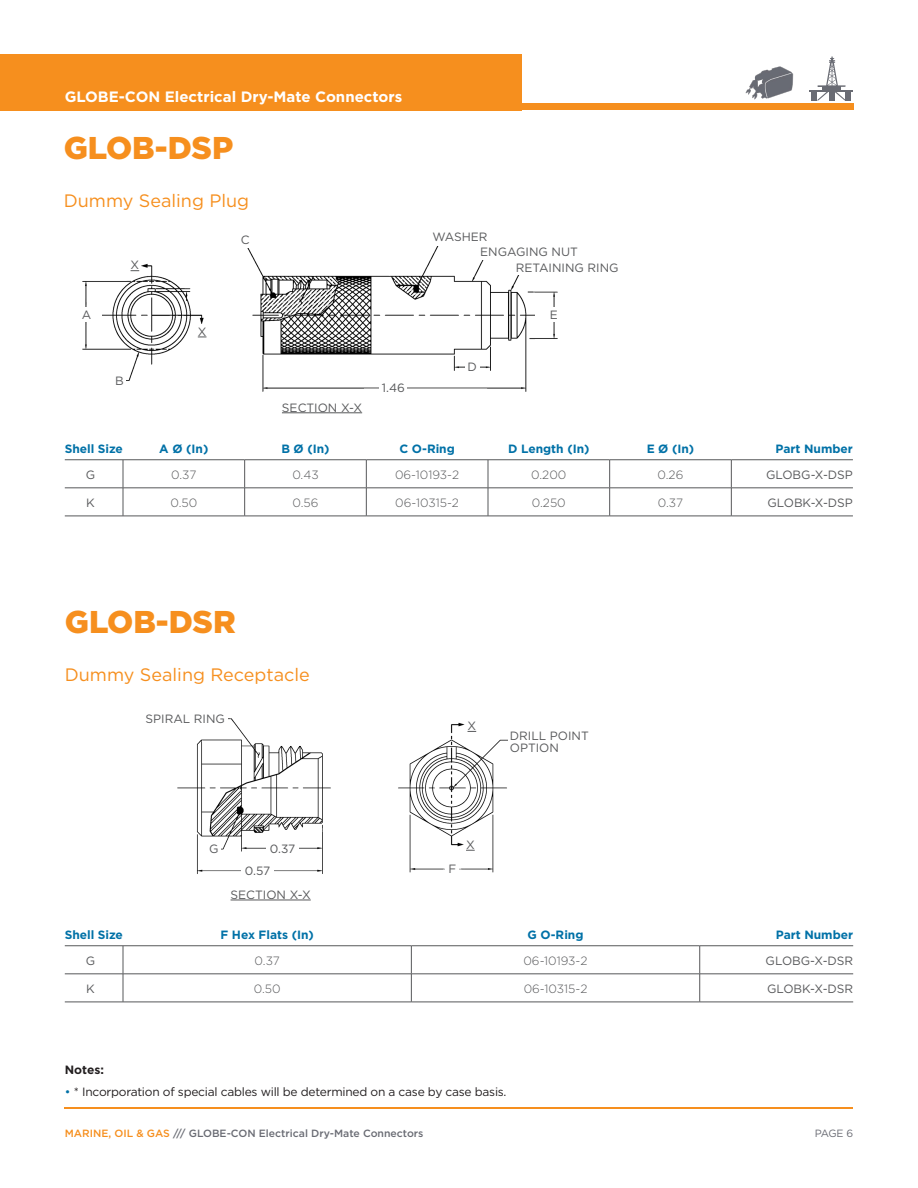
<style>
.page{position:relative;width:918px;height:1188px;background:#fff}
.page>*{position:absolute;margin:0;border:0;box-sizing:border-box;transform-origin:0 0}
.B_Body_Headline_2_Or{font:900 31.5px "Gotham";color:#f68f1e}
.B_Body_Headline_2_Or-2{font:18px "Gotham";color:#f68f1e}
.t1{font:700 15px "Gotham";color:#fff}
.OI_Body_Center{font:12px/12px "Gotham";color:#57585a}
.OI_Body_Center-2{font:300 12px "Gotham";color:#57585a}
.PRODUCT_TYPE{font:12px "Gotham";letter-spacing:-.02em;color:#231f20}
.OI_Head_Center{font:700 12px "Gotham";color:#0071a7}
.OI_Head_Right{font:700 12px "Gotham";color:#0071a7}
.OI_Head_Left{font:700 12px "Gotham";color:#0071a7}
.PRODUCT_TYPE-2{font:700 12px "Gotham";color:#231f20}
.t2{font:500 10.5px "Gotham";color:#696b73}
.t3{font:10.5px "Gotham";color:#696b73}
.s1{color:#0071a7}
.s2{color:#f68f1e}
</style>
<div class="page">
<hr style="left:65px;top:1107px;width:788px;height:1px;background:#f68f1e">
<div style="left:0;top:54px;width:522px;height:56px;background:#f68f1e"></div>
<div style="left:0;top:104px;width:853px;height:6px;background:#f68f1e"></div>
<hr style="left:917px;top:54px;width:1px;height:56px;background:#f68f1e">
<img style="left:745px;top:66px;width:49px;height:34px">
<hr style="left:810px;top:90px;width:43px;height:2px;background:#696b73">
<div style="left:812px;top:92px;width:5px;height:8px;background:#696b73"></div>
<div style="left:845px;top:92px;width:6px;height:8px;background:#696b73"></div>
<svg style="left:817px;top:57px;width:29px;height:43px"></svg>
<img style="left:82px;top:246px;width:476px;height:145px">
<div style="left:128px;top:258px;width:13px;height:13px;background:#fff"></div>
<div style="left:239px;top:232px;width:13px;height:16px;background:#fff"></div>
<svg style="left:123px;top:460px;width:1px;height:56px"></svg>
<svg style="left:244px;top:460px;width:1px;height:56px"></svg>
<svg style="left:366px;top:460px;width:1px;height:56px"></svg>
<hr style="left:731px;top:488px;width:122px;height:1px;background:#57585a">
<hr style="left:123px;top:516px;width:122px;height:1px;background:#57585a">
<hr style="left:245px;top:516px;width:121px;height:1px;background:#57585a">
<hr style="left:366px;top:516px;width:122px;height:1px;background:#57585a">
<hr style="left:488px;top:516px;width:122px;height:1px;background:#57585a">
<hr style="left:610px;top:516px;width:121px;height:1px;background:#57585a">
<hr style="left:731px;top:516px;width:122px;height:1px;background:#57585a">
<hr style="left:65px;top:488px;width:58px;height:1px;background:#57585a">
<hr style="left:123px;top:488px;width:122px;height:1px;background:#57585a">
<hr style="left:245px;top:488px;width:121px;height:1px;background:#57585a">
<hr style="left:366px;top:488px;width:122px;height:1px;background:#57585a">
<hr style="left:488px;top:488px;width:122px;height:1px;background:#57585a">
<svg style="left:488px;top:460px;width:1px;height:56px"></svg>
<hr style="left:610px;top:488px;width:121px;height:1px;background:#57585a">
<svg style="left:609px;top:460px;width:1px;height:56px"></svg>
<svg style="left:731px;top:460px;width:1px;height:56px"></svg>
<hr style="left:65px;top:516px;width:58px;height:1px;background:#57585a">
<hr style="left:65px;top:459px;width:58px;height:1px;background:#57585a">
<hr style="left:123px;top:459px;width:122px;height:1px;background:#57585a">
<hr style="left:245px;top:459px;width:121px;height:1px;background:#57585a">
<hr style="left:366px;top:459px;width:122px;height:1px;background:#57585a">
<hr style="left:488px;top:459px;width:122px;height:1px;background:#57585a">
<hr style="left:610px;top:459px;width:121px;height:1px;background:#57585a">
<hr style="left:731px;top:459px;width:122px;height:1px;background:#57585a">
<div style="left:465px;top:358px;width:14px;height:17px;background:#fff"></div>
<div style="left:71px;top:307px;width:31px;height:14px;background:#fff"></div>
<div style="left:545px;top:307px;width:18px;height:14px;background:#fff"></div>
<img style="left:178px;top:719px;width:329px;height:155px">
<div style="left:207px;top:840px;width:13px;height:17px;background:#fff"></div>
<hr style="left:700px;top:974px;width:153px;height:1px;background:#57585a">
<hr style="left:123px;top:1002px;width:288px;height:1px;background:#57585a">
<hr style="left:411px;top:1002px;width:289px;height:1px;background:#57585a">
<hr style="left:700px;top:1002px;width:153px;height:1px;background:#57585a">
<hr style="left:65px;top:974px;width:58px;height:1px;background:#57585a">
<hr style="left:123px;top:974px;width:288px;height:1px;background:#57585a">
<svg style="left:123px;top:946px;width:1px;height:56px"></svg>
<hr style="left:411px;top:974px;width:289px;height:1px;background:#57585a">
<svg style="left:411px;top:946px;width:1px;height:56px"></svg>
<svg style="left:699px;top:946px;width:1px;height:56px"></svg>
<hr style="left:65px;top:1002px;width:58px;height:1px;background:#57585a">
<hr style="left:65px;top:945px;width:58px;height:1px;background:#57585a">
<hr style="left:123px;top:945px;width:288px;height:1px;background:#57585a">
<hr style="left:411px;top:945px;width:289px;height:1px;background:#57585a">
<hr style="left:700px;top:945px;width:153px;height:1px;background:#57585a">
<hr style="left:282px;top:413px;width:80px;height:1px;background:#57585a">
<div style="left:196px;top:324px;width:13px;height:14px;background:#fff"></div>
<div style="left:379px;top:381px;width:28px;height:12px;background:#fff"></div>
<div style="left:241px;top:864px;width:33px;height:12px;background:#fff"></div>
<div style="left:446px;top:863px;width:13px;height:10px;background:#fff"></div>
<div style="left:266px;top:841px;width:33px;height:13px;background:#fff"></div>
<div style="left:143px;top:711px;width:84px;height:14px;background:#fff"></div>
<div style="left:464px;top:838px;width:13px;height:13px;background:#fff"></div>
<hr style="left:231px;top:900px;width:80px;height:1px;background:#57585a">
<div style="left:465px;top:719px;width:13px;height:13px;background:#fff"></div>
<div style="left:114px;top:373px;width:11px;height:14px;background:#fff"></div>
<div style="left:480px;top:243px;width:105px;height:17px;background:#fff"></div>
<div style="left:516px;top:260px;width:104px;height:15px;background:#fff"></div>
<p class="t1" style="left:65px;top:87px;width:339px">GLOBE-CON Electrical Dry-Mate Connectors</p>
<p class="B_Body_Headline_2_Or" style="left:64px;top:126px;width:171px">GLOB-DSP</p>
<p class="B_Body_Headline_2_Or-2" style="left:64px;top:189px;width:187px">Dummy Sealing Plug</p>
<p class="OI_Body_Center" style="left:131px;top:259px;width:10px">X</p>
<p class="OI_Body_Center" style="left:241px;top:234px;width:10px">C</p>
<p class="OI_Body_Center" style="left:433px;top:231px;width:57px">WASHER</p>
<p class="OI_Body_Center" style="left:480px;top:246px;width:99px">ENGAGING NUT</p>
<p class="OI_Body_Center" style="left:516px;top:262px;width:104px">RETAINING RING</p>
<p class="OI_Body_Center" style="left:82px;top:309px;width:11px">A</p>
<p class="OI_Body_Center" style="left:550px;top:308px;width:10px">E</p>
<p class="OI_Body_Center" style="left:115px;top:374px;width:10px">B</p>
<p class="OI_Body_Center" style="left:198px;top:325px;width:10px">X</p>
<p class="OI_Body_Center" style="left:282px;top:401px;width:82px">SECTION X-X</p>
<p class="OI_Body_Center" style="left:382px;top:381px;width:25px">1.46</p>
<p class="OI_Body_Center" style="left:467px;top:361px;width:11px">D</p>
<p class="OI_Head_Left" style="left:65px;top:441px;width:60px">Shell Size</p>
<p class="OI_Head_Center" style="left:159px;top:441px;width:51px">A Ø (In)</p>
<p class="OI_Head_Center" style="left:281px;top:441px;width:50px">B Ø (In)</p>
<p class="OI_Head_Center" style="left:399px;top:441px;width:57px">C O-Ring</p>
<p class="OI_Head_Center" style="left:508px;top:441px;width:83px">D Length (In)</p>
<p class="OI_Head_Center" style="left:647px;top:441px;width:49px">E Ø (In)</p>
<p class="OI_Head_Right" style="left:776px;top:441px;width:79px">Part Number</p>
<p class="OI_Body_Center" style="left:86px;top:468px;width:11px">G</p>
<p class="OI_Body_Center-2" style="left:171px;top:467px;width:27px">0.37</p>
<p class="OI_Body_Center-2" style="left:292px;top:467px;width:28px">0.43</p>
<p class="OI_Body_Center-2" style="left:395px;top:467px;width:66px">06-10193-2</p>
<p class="OI_Body_Center-2" style="left:531px;top:467px;width:37px">0.200</p>
<p class="OI_Body_Center-2" style="left:658px;top:467px;width:27px">0.26</p>
<p class="OI_Body_Center" style="left:766px;top:468px;width:88px">GLOBG-X-DSP</p>
<p class="OI_Body_Center" style="left:86px;top:496px;width:10px">K</p>
<p class="OI_Body_Center-2" style="left:170px;top:495px;width:28px">0.50</p>
<p class="OI_Body_Center-2" style="left:292px;top:495px;width:28px">0.56</p>
<p class="OI_Body_Center-2" style="left:395px;top:495px;width:65px">06-10315-2</p>
<p class="OI_Body_Center-2" style="left:532px;top:495px;width:35px">0.250</p>
<p class="OI_Body_Center-2" style="left:658px;top:495px;width:27px">0.37</p>
<p class="OI_Body_Center" style="left:767px;top:496px;width:87px">GLOBK-X-DSP</p>
<p class="B_Body_Headline_2_Or" style="left:65px;top:600px;width:172px">GLOB-DSR</p>
<p class="B_Body_Headline_2_Or-2" style="left:65px;top:663px;width:247px">Dummy Sealing Receptacle</p>
<p class="OI_Body_Center" style="left:146px;top:712px;width:81px">SPIRAL RING</p>
<p class="OI_Body_Center" style="left:468px;top:720px;width:10px">X</p>
<p class="OI_Body_Center" style="left:510px;top:730px;width:80px">DRILL POINT<br>OPTION</p>
<p class="OI_Body_Center" style="left:209px;top:843px;width:11px">G</p>
<p class="OI_Body_Center" style="left:270px;top:842px;width:27px">0.37</p>
<p class="OI_Body_Center" style="left:245px;top:864px;width:27px">0.57</p>
<p class="OI_Body_Center" style="left:449px;top:862px;width:9px">F</p>
<p class="OI_Body_Center" style="left:231px;top:888px;width:82px">SECTION X-X</p>
<p class="OI_Body_Center" style="left:466px;top:839px;width:10px">X</p>
<p class="OI_Head_Left" style="left:65px;top:927px;width:60px">Shell Size</p>
<p class="OI_Head_Center" style="left:220px;top:927px;width:95px">F Hex Flats (In)</p>
<p class="OI_Head_Center" style="left:528px;top:927px;width:57px">G O-Ring</p>
<p class="OI_Head_Right" style="left:776px;top:927px;width:79px">Part Number</p>
<p class="OI_Body_Center" style="left:86px;top:954px;width:11px">G</p>
<p class="OI_Body_Center-2" style="left:255px;top:953px;width:27px">0.37</p>
<p class="OI_Body_Center-2" style="left:523px;top:953px;width:66px">06-10193-2</p>
<p class="OI_Body_Center" style="left:766px;top:954px;width:89px">GLOBG-X-DSR</p>
<p class="OI_Body_Center" style="left:86px;top:982px;width:10px">K</p>
<p class="OI_Body_Center-2" style="left:254px;top:981px;width:28px">0.50</p>
<p class="OI_Body_Center-2" style="left:524px;top:981px;width:65px">06-10315-2</p>
<p class="OI_Body_Center" style="left:767px;top:982px;width:88px">GLOBK-X-DSR</p>
<p class="PRODUCT_TYPE-2" style="left:65px;top:1062px;width:41px">Notes:</p>
<p class="PRODUCT_TYPE" style="left:65px;top:1084px;width:443px"><span class="s1">•</span> * Incorporation of special cables will be determined on a case by case basis.</p>
<p class="t2" style="left:65px;top:1126px;width:360px"><span class="s2">MARINE, OIL &amp; GAS</span> /// GLOBE-CON Electrical Dry-Mate Connectors</p>
<p class="t3" style="left:815px;top:1127px;width:40px">PAGE 6</p>
</div>
